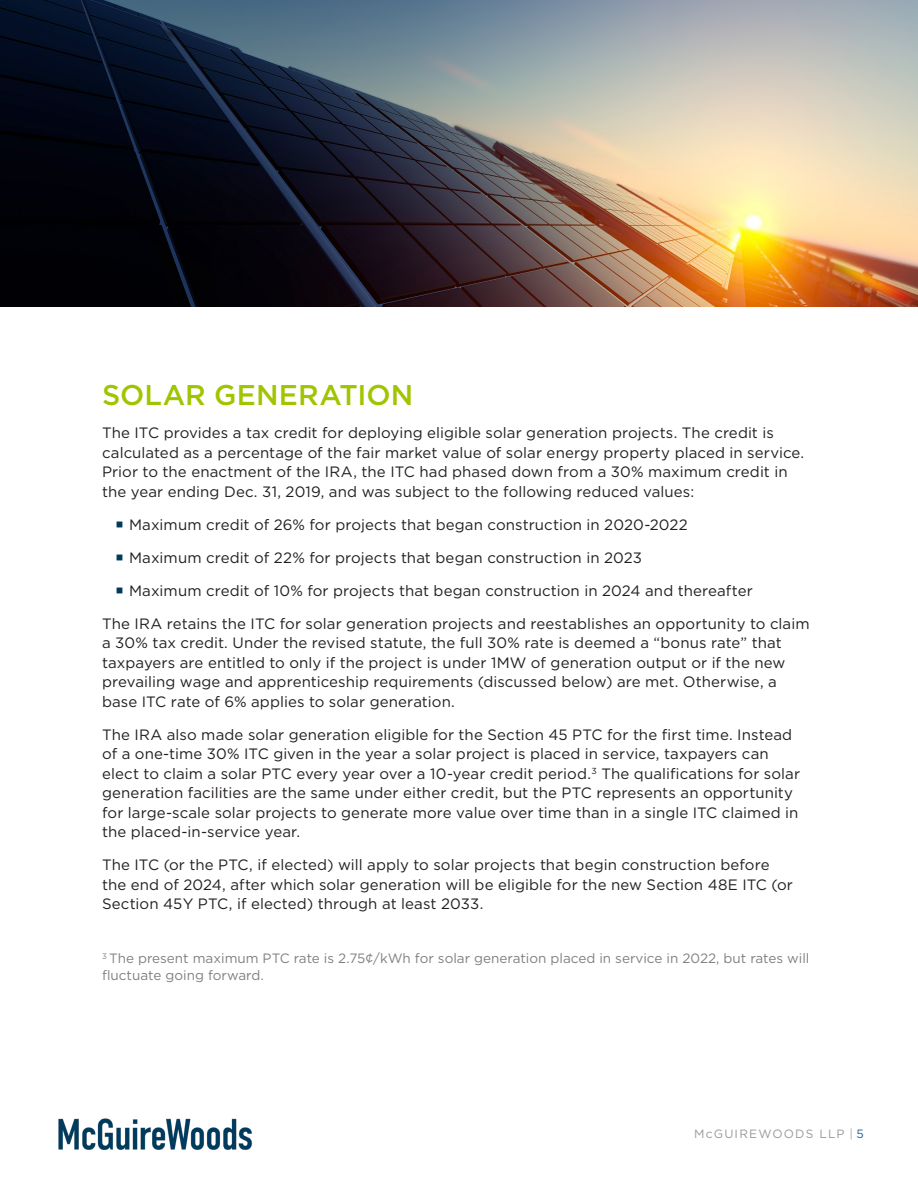
<style>
.page{position:relative;width:918px;height:1188px;background:#fff}
.page>*{position:absolute;margin:0;border:0;box-sizing:border-box;transform-origin:0 0}
.Body_Text{font:500 28.5px "Gotham";letter-spacing:.005em;color:#a0c500}
.Body_Text-2{font:15px/19.5px "Gotham";letter-spacing:.005em;color:#231f20}
.t1{font:13.5px/16.2px "Gotham";color:#808080}
.t2{font:12px "Gotham";letter-spacing:.1em;color:#999}
.s1{color:#a8a9ad}
.s2{color:#276092}
</style>
<div class="page">
<img style="left:0;top:0;width:918px;height:307px">
<img style="left:58px;top:1118px;width:194px;height:32px">
<p class="Body_Text" style="left:102px;top:376px;width:313px">SOLAR GENERATION</p>
<p class="Body_Text-2" style="left:102px;top:423px;width:704px">The ITC provides a tax credit for deploying eligible solar generation projects. The credit is calculated as a percentage of the fair market value of solar energy property placed in service.<br>Prior to the enactment of the IRA, the ITC had phased down from a 30% maximum credit in the year ending Dec. 31, 2019, and was subject to the following reduced values:</p>
<p class="Body_Text-2" style="left:129px;top:514px;width:560px">Maximum credit of 26% for projects that began construction in 2020-2022</p>
<p class="Body_Text-2" style="left:129px;top:547px;width:515px">Maximum credit of 22% for projects that began construction in 2023</p>
<p class="Body_Text-2" style="left:129px;top:580px;width:625px">Maximum credit of 10% for projects that began construction in 2024 and thereafter</p>
<p class="Body_Text-2" style="left:102px;top:613px;width:709px">The IRA retains the ITC for solar generation projects and reestablishes an opportunity to claim a 30% tax credit. Under the revised statute, the full 30% rate is deemed a “bonus rate” that taxpayers are entitled to only if the project is under 1MW of generation output or if the new prevailing wage and apprenticeship requirements (discussed below) are met. Otherwise, a base ITC rate of 6% applies to solar generation.</p>
<p class="Body_Text-2" style="left:102px;top:724px;width:700px">The IRA also made solar generation eligible for the Section 45 PTC for the first time. Instead of a one-time 30% ITC given in the year a solar project is placed in service, taxpayers can elect to claim a solar PTC every year over a 10-year credit period.<sup>3</sup> The qualifications for solar generation facilities are the same under either credit, but the PTC represents an opportunity for large-scale solar projects to generate more value over time than in a single ITC claimed in the placed-in-service year.</p>
<p class="Body_Text-2" style="left:102px;top:855px;width:692px">The ITC (or the PTC, if elected) will apply to solar projects that begin construction before the end of 2024, after which solar generation will be eligible for the new Section 48E ITC (or<br>Section 45Y PTC, if elected) through at least 2033.</p>
<p class="t1" style="left:102px;top:950px;width:709px"><sup>3</sup> The present maximum PTC rate is 2.75¢/kWh for solar generation placed in service in 2022, but rates will fluctuate going forward.</p>
<p class="t2" style="left:694px;top:1126px;width:171px">McGUIREWOODS LLP <span class="s1">|</span> <span class="s2">5</span></p>
</div>
